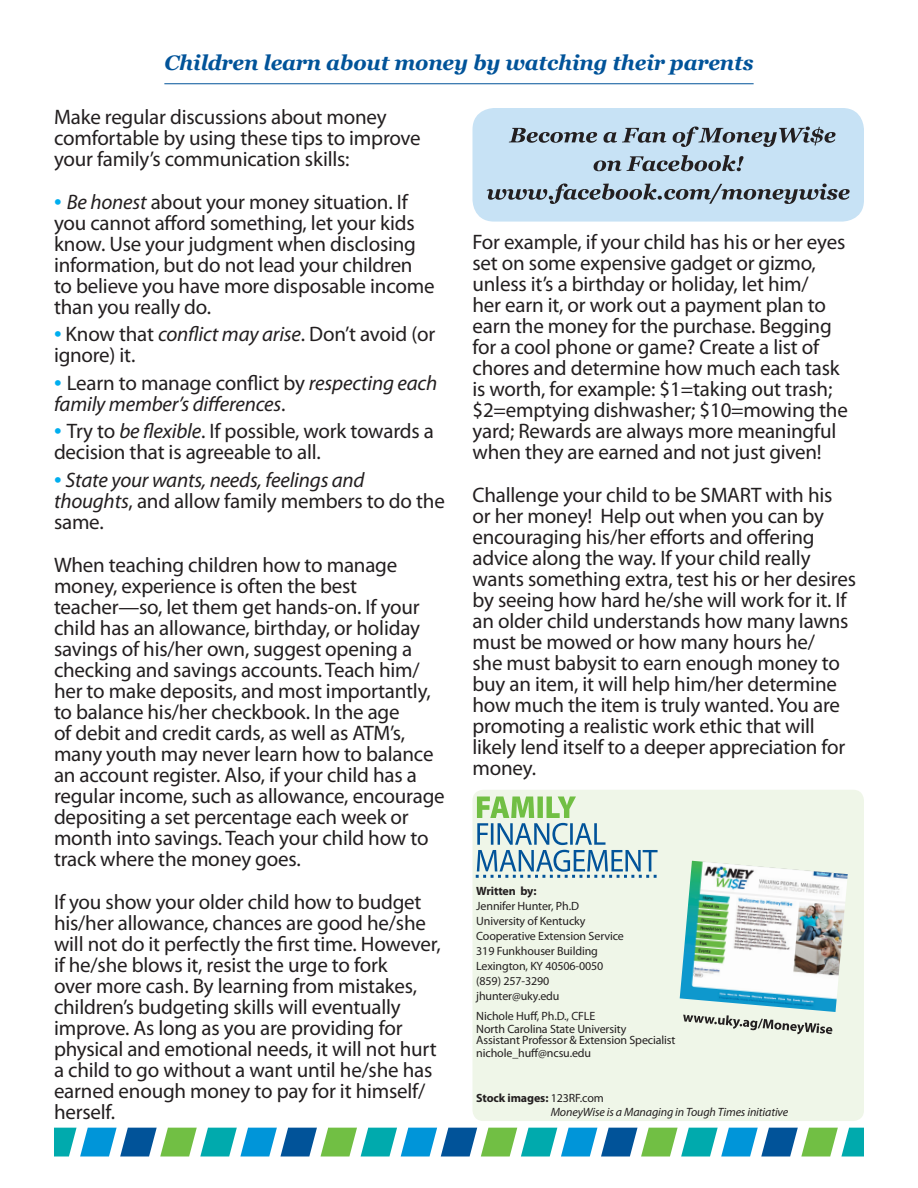
<style>
.page{position:relative;width:918px;height:1188px;background:#fff}
.page>*{position:absolute;margin:0;border:0;box-sizing:border-box;transform-origin:0 0}
.Arial_Black_Header{font:21px/21px "Myriad Pro";letter-spacing:-.01em;color:#231f20}
.Arial_Black_Header-2{font:italic 21px/21px "Myriad Pro";letter-spacing:-.01em;color:#231f20}
.Pull_out_info{font:italic 700 21px "Georgia";letter-spacing:-.01em;color:#015399}
.Body_copy{font:12px/15px "Myriad Pro";letter-spacing:-.01em;color:#231f20}
.Body_copy-2{font:italic 12px "Myriad Pro";letter-spacing:-.01em;color:#231f20}
.Body_copy-3{font:700 12px "Myriad Pro";letter-spacing:-.01em;color:#231f20}
.s1{font-size:27px;color:#00aeef}
.s2{font-style:italic}
.s3{font-style:normal;font-size:27px;color:#00aeef}
.s4{font-style:normal}
.s5{font-weight:700}
.s6{font-weight:400}
</style>
<div class="page">
<hr style="left:164px;top:83px;width:590px;height:1px;background:#015399">
<div style="left:472px;top:108px;width:392px;height:114px;background:#c7e2f5;border-radius:22px"></div>
<svg style="left:487px;top:184px;width:363px;height:20px"></svg>
<svg style="left:594px;top:155px;width:150px;height:16px"></svg>
<svg style="left:509px;top:127px;width:327px;height:20px"></svg>
<div style="left:473px;top:790px;width:391px;height:331px;background:#eff6e8;border-radius:11px"></div>
<svg style="left:476px;top:797px;width:182px;height:81px"></svg>
<img style="left:680px;top:861px;width:168px;height:151px">
<svg style="left:683px;top:1015px;width:149px;height:19px"></svg>
<svg style="left:54px;top:1128px;width:810px;height:29px"></svg>
<p class="Pull_out_info" style="left:164px;top:49px;width:591px">Children learn about money by watching their parents</p>
<p class="Arial_Black_Header" style="left:54px;top:106px;width:368px">Make regular discussions about money comfortable by using these tips to improve your family’s communication skills:</p>
<p class="Arial_Black_Header" style="left:54px;top:191px;width:382px"><span class="s1">•</span> <span class="s2">Be honest</span> about your money situation. If you cannot afford something, let your kids know. Use your judgment when disclosing information, but do not lead your children to believe you have more disposable income than you really do.</p>
<p class="Arial_Black_Header" style="left:54px;top:323px;width:383px"><span class="s1">•</span> Know that <span class="s2">conflict may arise</span>. Don’t avoid (or ignore) it.</p>
<p class="Arial_Black_Header-2" style="left:54px;top:372px;width:385px"><span class="s3">•</span> <span class="s4">Learn to manage conflict by</span> respecting each family member’s differences<span class="s4">.</span></p>
<p class="Arial_Black_Header" style="left:54px;top:420px;width:381px"><span class="s1">•</span> Try to <span class="s2">be flexible</span>. If possible, work towards a decision that is agreeable to all.</p>
<p class="Arial_Black_Header-2" style="left:54px;top:469px;width:392px"><span class="s3">•</span> State your wants, needs, feelings and thoughts<span class="s4">, and allow family members to do the same.</span></p>
<p class="Arial_Black_Header" style="left:54px;top:554px;width:392px">When teaching children how to manage money, experience is often the best teacher—so, let them get hands-on. If your child has an allowance, birthday, or holiday savings of his/her own, suggest opening a checking and savings accounts. Teach him/ her to make deposits, and most importantly, to balance his/her checkbook. In the age<br>of debit and credit cards, as well as ATM’s, many youth may never learn how to balance an account register. Also, if your child has a regular income, such as allowance, encourage depositing a set percentage each week or month into savings. Teach your child how to track where the money goes.</p>
<p class="Arial_Black_Header" style="left:54px;top:891px;width:388px">If you show your older child how to budget his/her allowance, chances are good he/she will not do it perfectly the first time. However, if he/she blows it, resist the urge to fork<br>over more cash. By learning from mistakes, children’s budgeting skills will eventually improve. As long as you are providing for physical and emotional needs, it will not hurt a child to go without a want until he/she has earned enough money to pay for it himself/ herself.</p>
<p class="Body_copy" style="left:476px;top:883px;width:149px"><span class="s5">Written by:<br></span>Jennifer Hunter, Ph.D<br>University of Kentucky<br>Cooperative Extension Service<br>319 Funkhouser Building<br>Lexington, KY 40506-0050 (859) 257-3290 jhunter@uky.edu</p>
<p class="Arial_Black_Header" style="left:472px;top:231px;width:377px">For example, if your child has his or her eyes set on some expensive gadget or gizmo, unless it’s a birthday or holiday, let him/<br>her earn it, or work out a payment plan to earn the money for the purchase. Begging for a cool phone or game? Create a list of chores and determine how much each task is worth, for example: $1=taking out trash; $2=emptying dishwasher; $10=mowing the yard; Rewards are always more meaningful when they are earned and not just given!</p>
<p class="Arial_Black_Header" style="left:472px;top:484px;width:385px">Challenge your child to be SMART with his<br>or her money! Help out when you can by encouraging his/her efforts and offering advice along the way. If your child really wants something extra, test his or her desires by seeing how hard he/she will work for it. If an older child understands how many lawns must be mowed or how many hours he/<br>she must babysit to earn enough money to buy an item, it will help him/her determine how much the item is truly wanted. You are promoting a realistic work ethic that will likely lend itself to a deeper appreciation for money.</p>
<p class="Body_copy" style="left:476px;top:1008px;width:121px">Nichole Huff, Ph.D., CFLE</p>
<p class="Body_copy" style="left:476px;top:1021px;width:152px">North Carolina State University</p>
<p class="Body_copy" style="left:476px;top:1033px;width:201px">Assistant Professor &amp; Extension Specialist</p>
<p class="Body_copy" style="left:476px;top:1045px;width:116px">nichole_huff@ncsu.edu</p>
<p class="Body_copy-3" style="left:476px;top:1090px;width:129px">Stock images: <span class="s6">123RF.com</span></p>
<p class="Body_copy-2" style="left:551px;top:1105px;width:239px">MoneyWise is a Managing in Tough Times initiative</p>
</div>
